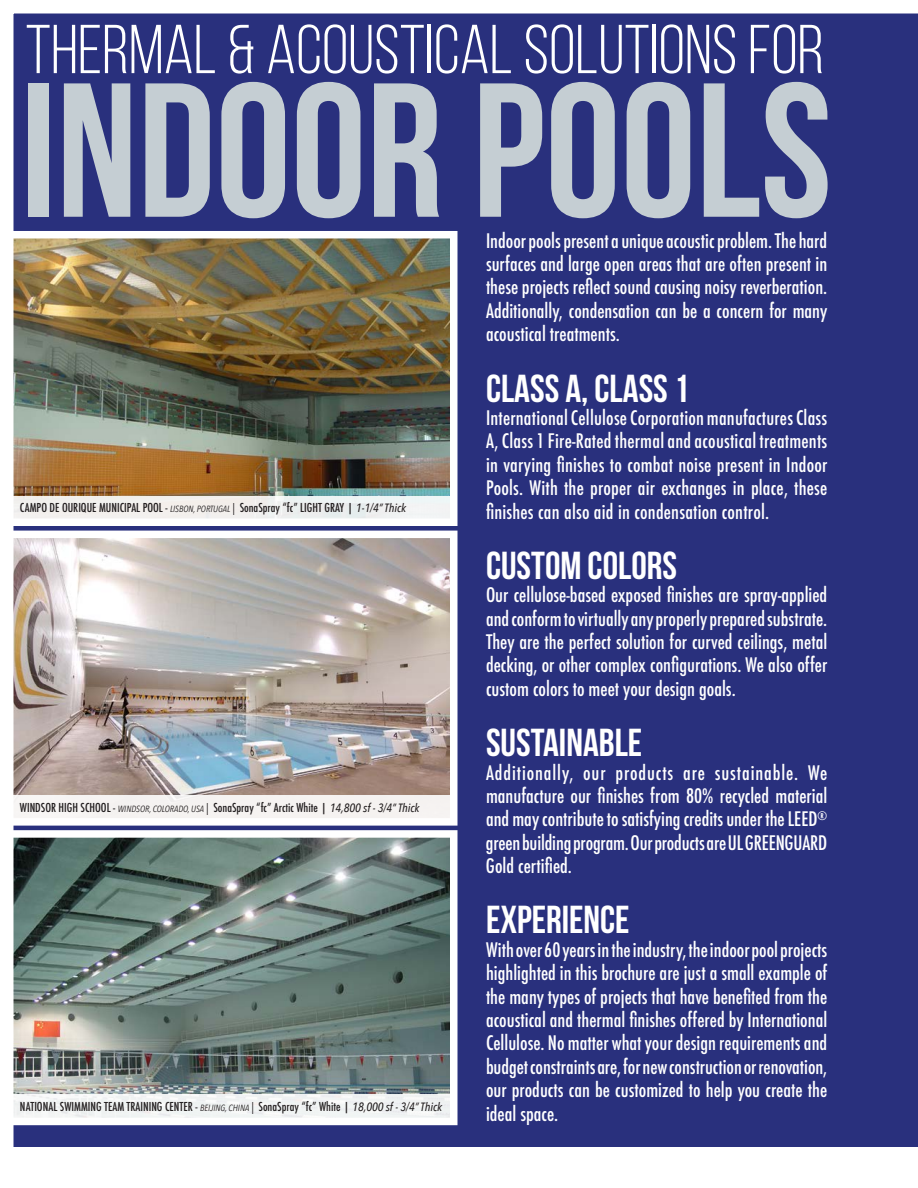
<style>
.page{position:relative;width:918px;height:1188px;background:#fff}
.page>*{position:absolute;margin:0;border:0;box-sizing:border-box;transform-origin:0 0}
.t1{font:700 190.5px "Bebas Neue";color:#c5ced3}
.t2{font:69px "Bebas Neue";color:#fff}
.t3{font:39px "Bebas Neue";color:#fff}
.t4{font:500 condensed 19.5px/23.4px "Futura";color:#fff;text-align:justify}
.t5{font:500 condensed 12px "Futura";color:#231f20}
.s1{font-family:"Avenir Next Condensed";font-weight:400;font-style:italic;font-stretch:normal;font-size:9px}
.s2{font-family:"Avenir Next Condensed";font-weight:400;font-style:italic;font-stretch:normal}
.s3{font-family:"Avenir Next Condensed";font-style:italic;font-stretch:normal}
</style>
<div class="page">
<img style="left:13px;top:13px;width:905px;height:1134px">
<p class="t2" style="left:26px;top:12px;width:800px">THERMAL &amp; ACOUSTICAL SOLUTIONS FOR</p>
<p class="t1" style="left:20px;top:46px;width:813px">INDOOR POOLS</p>
<p class="t5" style="left:20px;top:500px;width:388px">CAMPO DE OURIQUE MUNICIPAL POOL - <span class="s1">LISBON, PORTUGAL</span> <span class="s2">|</span> SonaSpray “fc” LIGHT GRAY | <span class="s3">1-1/4” Thick</span></p>
<p class="t5" style="left:20px;top:799px;width:401px">WINDSOR HIGH SCHOOL - <span class="s1">WINDSOR, COLORADO, USA</span> <span class="s2">|</span> SonaSpray “fc” Arctic White | <span class="s3">14,800 sf - 3/4” Thick</span></p>
<p class="t5" style="left:20px;top:1099px;width:424px">NATIONAL SWIMMING TEAM TRAINING CENTER - <span class="s1">BEIJING, CHINA</span> <span class="s2">|</span> SonaSpray “fc” White | <span class="s3">18,000 sf - 3/4” Thick</span></p>
<p class="t4" style="left:486px;top:229px;width:343px">Indoor pools present a unique acoustic problem. The hard surfaces and large open areas that are often present in these projects reflect sound causing noisy reverberation.<br>Additionally, condensation can be a concern for many acoustical treatments.</p>
<p class="t3" style="left:486px;top:367px;width:205px">CLASS A, CLASS 1</p>
<p class="t4" style="left:486px;top:406px;width:343px">International Cellulose Corporation manufactures Class A, Class 1 Fire-Rated thermal and acoustical treatments in varying finishes to combat noise present in Indoor Pools. With the proper air exchanges in place, these finishes can also aid in condensation control.</p>
<p class="t3" style="left:486px;top:544px;width:193px">CUSTOM COLORS</p>
<p class="t4" style="left:486px;top:583px;width:343px">Our cellulose-based exposed finishes are spray-applied and conform to virtually any properly prepared substrate.<br>They are the perfect solution for curved ceilings, metal decking, or other complex configurations. We also offer custom colors to meet your design goals.</p>
<p class="t3" style="left:486px;top:721px;width:158px">SUSTAINABLE</p>
<p class="t4" style="left:486px;top:761px;width:343px">Additionally, our products are sustainable. We manufacture our finishes from 80% recycled material and may contribute to satisfying credits under the LEED<sup>® </sup>green building program. Our products are UL GREENGUARD Gold certified.</p>
<p class="t3" style="left:486px;top:899px;width:145px">EXPERIENCE</p>
<p class="t4" style="left:486px;top:938px;width:343px">With over 60 years in the industry, the indoor pool projects highlighted in this brochure are just a small example of the many types of projects that have benefited from the acoustical and thermal finishes offered by International Cellulose. No matter what your design requirements and budget constraints are, for new construction or renovation, our products can be customized to help you create the ideal space.</p>
</div>
